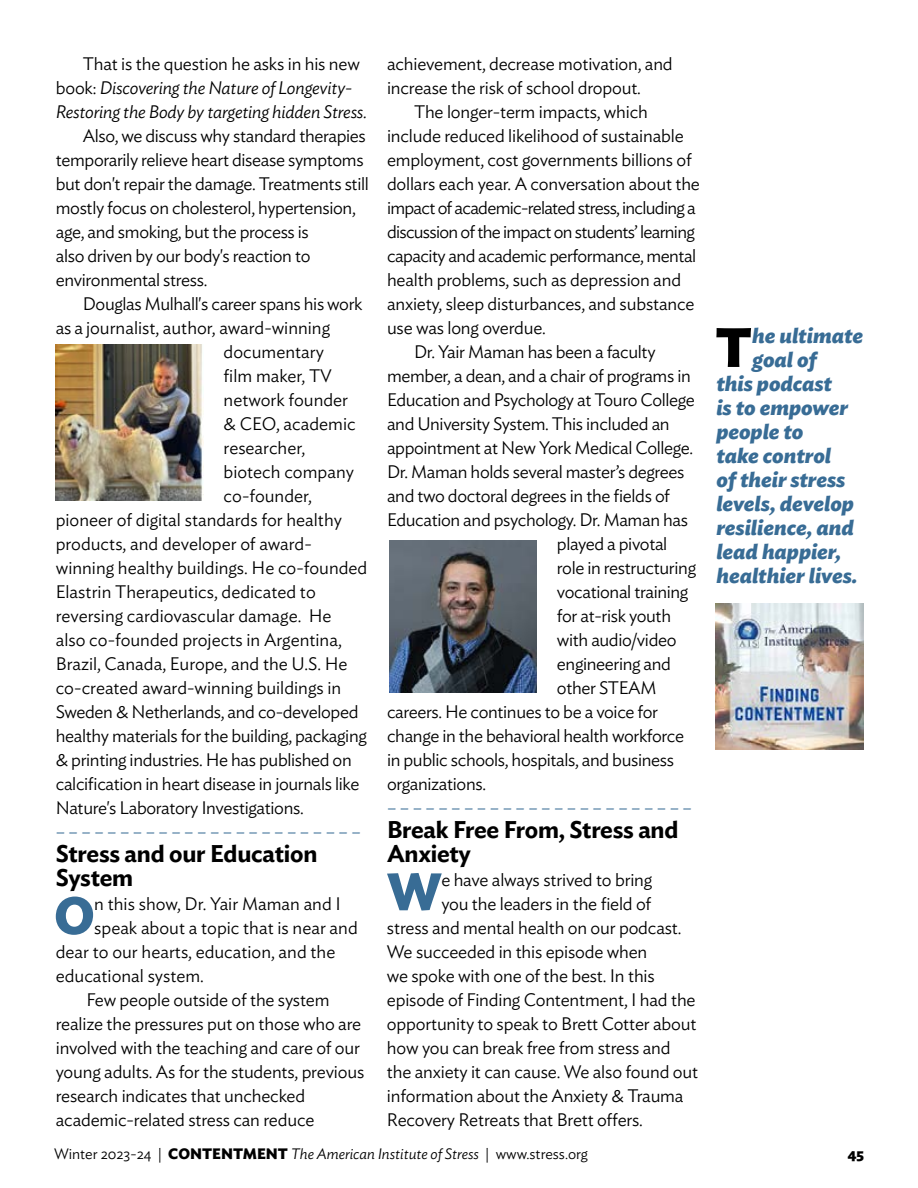
<style>
.page{position:relative;width:918px;height:1188px;background:#fff}
.page>*{position:absolute;margin:0;border:0;box-sizing:border-box;transform-origin:0 0}
.t1{font:700 54.9px "Ideal Sans";color:#000}
.t2{font:700 51.9px "Ideal Sans";color:#386c95}
.t3{font:600 24px/24px "Ideal Sans";letter-spacing:-.01em;color:#000}
.t4{font:italic 700 21px "Ideal Sans";color:#386c95}
.t5{font:300 18px/24px "Ideal Sans";letter-spacing:-.015em;color:#000}
.t6{font:italic 300 18px/24px "Ideal Sans";letter-spacing:-.01em;color:#000}
.t7{font:300 18px "Ideal Sans";letter-spacing:-.04em;color:#000}
.t8{font:300 18px "Ideal Sans";color:#386c95}
.t9{font:300 15px "Ideal Sans";color:#000}
.t10{font:700 15px "Ideal Sans";color:#000}
.s1{font-style:normal}
.s2{font-weight:700}
.s3{font-style:italic}
</style>
<div class="page">
<img style="left:56px;top:344px;width:147px;height:156px">
<img style="left:389px;top:540px;width:148px;height:152px">
<img style="left:716px;top:603px;width:148px;height:147px">
<p class="t5" style="left:387px;top:50px;width:287px">achievement, decrease motivation, and increase the risk of school dropout.</p>
<p class="t5" style="left:414px;top:98px;width:236px">The longer-term impacts, which</p>
<p class="t5" style="left:387px;top:122px;width:298px">include reduced likelihood of sustainable</p>
<p class="t5" style="left:387px;top:146px;width:306px">employment, cost governments billions of</p>
<p class="t5" style="left:387px;top:170px;width:314px">dollars each year. A conversation about the</p>
<p class="t7" style="left:387px;top:194px;width:310px">impact of academic-related stress, including a</p>
<p class="t7" style="left:387px;top:218px;width:309px">discussion of the impact on students’ learning</p>
<p class="t5" style="left:387px;top:242px;width:311px">capacity and academic performance, mental</p>
<p class="t5" style="left:387px;top:266px;width:296px">health problems, such as depression and</p>
<p class="t5" style="left:387px;top:290px;width:309px">anxiety, sleep disturbances, and substance</p>
<p class="t5" style="left:387px;top:314px;width:160px">use was long overdue.</p>
<p class="t5" style="left:414px;top:338px;width:243px">Dr. Yair Maman has been a faculty</p>
<p class="t5" style="left:387px;top:362px;width:305px">member, a dean, and a chair of programs in</p>
<p class="t5" style="left:387px;top:386px;width:309px">Education and Psychology at Touro College</p>
<p class="t5" style="left:387px;top:410px;width:284px">and University System. This included an</p>
<p class="t5" style="left:387px;top:434px;width:308px">appointment at New York Medical College.</p>
<p class="t5" style="left:387px;top:458px;width:299px">Dr. Maman holds several master’s degrees</p>
<p class="t5" style="left:387px;top:482px;width:284px">and two doctoral degrees in the fields of</p>
<p class="t5" style="left:387px;top:506px;width:303px">Education and psychology. Dr. Maman has</p>
<p class="t5" style="left:557px;top:530px;width:112px">played a pivotal</p>
<p class="t5" style="left:557px;top:554px;width:141px">role in restructuring</p>
<p class="t5" style="left:557px;top:578px;width:133px">vocational training</p>
<p class="t5" style="left:557px;top:602px;width:116px">for at-risk youth</p>
<p class="t5" style="left:557px;top:626px;width:121px">with audio/video</p>
<p class="t5" style="left:557px;top:650px;width:116px">engineering and</p>
<p class="t5" style="left:557px;top:674px;width:101px">other STEAM</p>
<p class="t5" style="left:387px;top:698px;width:273px">careers. He continues to be a voice for</p>
<p class="t5" style="left:387px;top:722px;width:299px">change in the behavioral health workforce</p>
<p class="t5" style="left:387px;top:746px;width:289px">in public schools, hospitals, and business</p>
<p class="t5" style="left:387px;top:770px;width:101px">organizations.</p>
<p class="t8" style="left:387px;top:794px;width:307px">– – – – – – – – – – – – – – – – – – – – – – – –</p>
<h3 class="t3" style="left:387px;top:816px;width:293px">Break Free From, Stress and<br>Anxiety</h3>
<h2 class="t2" style="left:387px;top:850px;width:56px">W</h2>
<p class="t5" style="left:441px;top:866px;width:212px">e have always strived to bring</p>
<p class="t6" style="left:56px;top:50px;width:313px;text-indent:27px"><span class="s1">That is the question he asks in his new book:</span> Discovering the Nature of Longevity-<br>Restoring the Body by targeting hidden Stress.</p>
<p class="t5" style="left:56px;top:122px;width:315px;text-indent:27px">Also, we discuss why standard therapies temporarily relieve heart disease symptoms but don't repair the damage. Treatments still mostly focus on cholesterol, hypertension, age, and smoking, but the process is<br>also driven by our body's reaction to environmental stress.</p>
<p class="t5" style="left:83px;top:290px;width:281px">Douglas Mulhall's career spans his work</p>
<p class="t5" style="left:56px;top:314px;width:276px">as a journalist, author, award-winning</p>
<p class="t5" style="left:224px;top:338px;width:102px">documentary</p>
<p class="t5" style="left:224px;top:362px;width:110px">film maker, TV</p>
<p class="t5" style="left:224px;top:386px;width:126px">network founder</p>
<p class="t5" style="left:224px;top:410px;width:134px">&amp; CEO, academic</p>
<p class="t5" style="left:224px;top:434px;width:83px">researcher,</p>
<p class="t5" style="left:224px;top:458px;width:132px">biotech company</p>
<p class="t5" style="left:224px;top:482px;width:90px">co-founder,</p>
<p class="t5" style="left:56px;top:506px;width:288px">pioneer of digital standards for healthy</p>
<p class="t5" style="left:56px;top:530px;width:258px">products, and developer of award-</p>
<p class="t5" style="left:56px;top:554px;width:313px">winning healthy buildings. He co-founded</p>
<p class="t5" style="left:56px;top:578px;width:262px">Elastrin Therapeutics, dedicated to</p>
<p class="t5" style="left:56px;top:602px;width:277px">reversing cardiovascular damage. He</p>
<p class="t5" style="left:56px;top:626px;width:287px">also co-founded projects in Argentina,</p>
<p class="t5" style="left:56px;top:650px;width:293px">Brazil, Canada, Europe, and the U.S. He</p>
<p class="t5" style="left:56px;top:674px;width:287px">co-created award-winning buildings in</p>
<p class="t5" style="left:56px;top:698px;width:304px">Sweden &amp; Netherlands, and co-developed</p>
<p class="t5" style="left:56px;top:722px;width:313px">healthy materials for the building, packaging</p>
<p class="t5" style="left:56px;top:746px;width:298px">&amp; printing industries. He has published on</p>
<p class="t5" style="left:56px;top:770px;width:305px">calcification in heart disease in journals like</p>
<p class="t5" style="left:56px;top:794px;width:249px">Nature's Laboratory Investigations.</p>
<p class="t8" style="left:56px;top:818px;width:307px">– – – – – – – – – – – – – – – – – – – – – – – –</p>
<h3 class="t3" style="left:56px;top:840px;width:263px">Stress and our Education<br>System</h3>
<h2 class="t2" style="left:54px;top:874px;width:42px">O</h2>
<p class="t5" style="left:94px;top:890px;width:248px">n this show, Dr. Yair Maman and I</p>
<h1 class="t1" style="left:715px;top:304px;width:39px">T</h1>
<p class="t4" style="left:752px;top:319px;width:112px">he ultimate</p>
<p class="t4" style="left:752px;top:343px;width:66px">goal of</p>
<p class="t4" style="left:716px;top:367px;width:117px">this podcast</p>
<p class="t4" style="left:716px;top:391px;width:133px">is to empower</p>
<p class="t4" style="left:716px;top:415px;width:89px">people to</p>
<p class="t4" style="left:716px;top:439px;width:116px">take control</p>
<p class="t4" style="left:716px;top:463px;width:130px">of their stress</p>
<p class="t4" style="left:716px;top:487px;width:139px">levels, develop</p>
<p class="t4" style="left:716px;top:511px;width:139px">resilience, and</p>
<p class="t4" style="left:716px;top:535px;width:126px">lead happier,</p>
<p class="t4" style="left:716px;top:559px;width:143px">healthier lives.</p>
<p class="t5" style="left:441px;top:890px;width:211px">you the leaders in the field of</p>
<p class="t5" style="left:387px;top:914px;width:296px">stress and mental health on our podcast.</p>
<p class="t5" style="left:387px;top:938px;width:262px">We succeeded in this episode when</p>
<p class="t5" style="left:387px;top:962px;width:269px">we spoke with one of the best. In this</p>
<p class="t5" style="left:387px;top:986px;width:310px">episode of Finding Contentment, I had the</p>
<p class="t5" style="left:387px;top:1010px;width:311px">opportunity to speak to Brett Cotter about</p>
<p class="t5" style="left:387px;top:1034px;width:285px">how you can break free from stress and</p>
<p class="t5" style="left:387px;top:1058px;width:313px">the anxiety it can cause. We also found out</p>
<p class="t5" style="left:387px;top:1082px;width:298px">information about the Anxiety &amp; Trauma</p>
<p class="t5" style="left:387px;top:1106px;width:257px">Recovery Retreats that Brett offers.</p>
<p class="t9" style="left:54px;top:1143px;width:535px">Winter 2023-24 | <span class="s2">CONTENTMENT</span> <span class="s3">The American Institute of Stress</span> | www.stress.org</p>
<p class="t10" style="left:848px;top:1142px;width:18px">45</p>
<p class="t5" style="left:94px;top:914px;width:265px">speak about a topic that is near and</p>
<p class="t5" style="left:56px;top:938px;width:281px">dear to our hearts, education, and the</p>
<p class="t5" style="left:56px;top:962px;width:150px">educational system.</p>
<p class="t5" style="left:86px;top:986px;width:245px">Few people outside of the system</p>
<p class="t5" style="left:56px;top:1010px;width:307px">realize the pressures put on those who are</p>
<p class="t5" style="left:56px;top:1034px;width:306px">involved with the teaching and care of our</p>
<p class="t5" style="left:56px;top:1058px;width:310px">young adults. As for the students, previous</p>
<p class="t5" style="left:56px;top:1082px;width:251px">research indicates that unchecked</p>
<p class="t5" style="left:56px;top:1106px;width:260px">academic-related stress can reduce</p>
</div>
